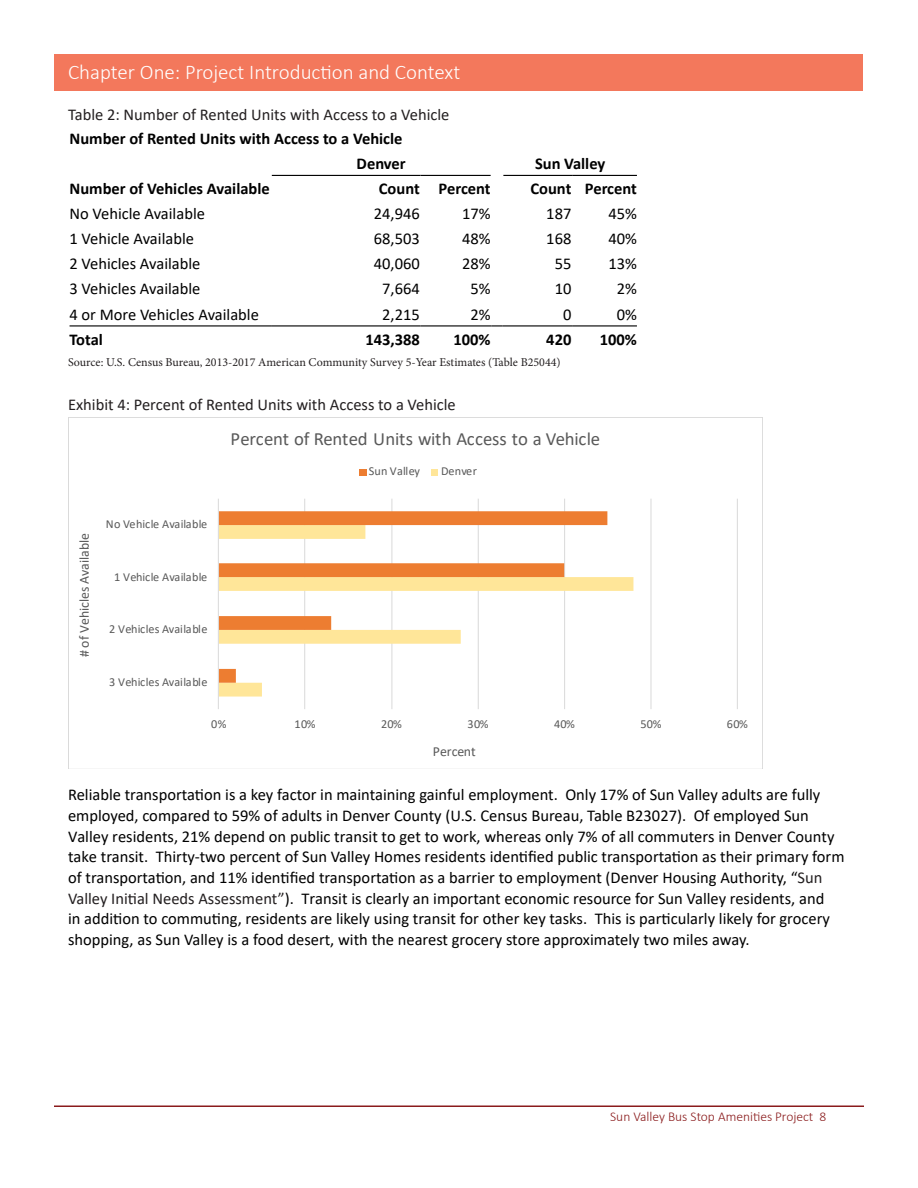
<style>
.page{position:relative;width:918px;height:1188px;background:#fff}
.page>*{position:absolute;margin:0;border:0;box-sizing:border-box;transform-origin:0 0}
.t1{font:300 21px "Calibri";color:#fff}
.t2{font:18.75px "Calibri";letter-spacing:-.005em;color:#595959}
.t3{font:16.5px/20.5px "Calibri";color:#000}
.t4{font:700 16.5px "Calibri";color:#000}
.t5{font:16.5px "Calibri";color:#231f20}
.t6{font:13.8px "Calibri";letter-spacing:.005em;color:#595959}
.t7{font:300 13.5px "Calibri";color:#8a1b1c}
.t8{font:12.15px "Calibri";letter-spacing:.01em;color:#595959}
.t9{font:12.15px "Calibri";letter-spacing:-.01em;color:#595959}
.t10{font:12px "Minion Pro";color:#231f20}
.s1{color:#231f20}
</style>
<div class="page">
<div style="left:55px;top:55px;width:808px;height:36px;background:#f3785c"></div>
<hr style="left:54px;top:1106px;width:810px;height:1px;background:#8a1b1c">
<hr style="left:304px;top:499px;width:1px;height:210px;background:#d9d9d9">
<hr style="left:391px;top:499px;width:1px;height:210px;background:#d9d9d9">
<hr style="left:478px;top:499px;width:1px;height:210px;background:#d9d9d9">
<hr style="left:564px;top:499px;width:1px;height:210px;background:#d9d9d9">
<hr style="left:651px;top:499px;width:1px;height:210px;background:#d9d9d9">
<hr style="left:737px;top:499px;width:1px;height:210px;background:#d9d9d9">
<svg style="left:219px;top:577px;width:414px;height:120px"></svg>
<svg style="left:219px;top:511px;width:388px;height:172px"></svg>
<hr style="left:218px;top:499px;width:1px;height:210px;background:#d9d9d9">
<div style="left:359px;top:469px;width:7px;height:7px;background:#ed7d31"></div>
<div style="left:431px;top:469px;width:7px;height:7px;background:#ffe699"></div>
<hr style="left:272px;top:175px;width:149px;height:1px;background:#000">
<hr style="left:421px;top:175px;width:70px;height:1px;background:#000">
<hr style="left:503px;top:175px;width:69px;height:1px;background:#000">
<hr style="left:572px;top:175px;width:65px;height:1px;background:#000">
<hr style="left:70px;top:325px;width:201px;height:1px;background:#000">
<hr style="left:271px;top:325px;width:150px;height:1px;background:#000">
<hr style="left:421px;top:325px;width:70px;height:1px;background:#000">
<svg style="left:491px;top:325px;width:12px;height:1px"></svg>
<hr style="left:503px;top:325px;width:69px;height:1px;background:#000">
<hr style="left:572px;top:325px;width:65px;height:1px;background:#000">
<p class="t1" style="left:68px;top:59px;width:394px">Chapter One: Project Introduction and Context</p>
<p class="t5" style="left:68px;top:103px;width:383px">Table 2: Number of Rented Units with Access to a Vehicle</p>
<p class="t4" style="left:70px;top:127px;width:334px">Number of Rented Units with Access to a Vehicle</p>
<p class="t4" style="left:357px;top:152px;width:51px">Denver</p>
<p class="t4" style="left:535px;top:152px;width:72px">Sun Valley</p>
<p class="t4" style="left:70px;top:177px;width:202px">Number of Vehicles Available</p>
<p class="t4" style="left:379px;top:177px;width:42px">Count</p>
<p class="t4" style="left:439px;top:177px;width:54px">Percent</p>
<p class="t4" style="left:531px;top:177px;width:42px">Count</p>
<p class="t4" style="left:585px;top:177px;width:54px">Percent</p>
<p class="t3" style="left:70px;top:203px;width:137px">No Vehicle Available</p>
<p class="t3" style="left:374px;top:203px;width:47px">24,946</p>
<p class="t3" style="left:462px;top:203px;width:30px">17%</p>
<p class="t3" style="left:546px;top:203px;width:27px">187</p>
<p class="t3" style="left:608px;top:203px;width:30px">45%</p>
<p class="t3" style="left:70px;top:228px;width:126px">1 Vehicle Available</p>
<p class="t3" style="left:374px;top:228px;width:47px">68,503</p>
<p class="t3" style="left:462px;top:228px;width:30px">48%</p>
<p class="t3" style="left:546px;top:228px;width:27px">168</p>
<p class="t3" style="left:608px;top:228px;width:30px">40%</p>
<p class="t3" style="left:70px;top:253px;width:132px">2 Vehicles Available</p>
<p class="t3" style="left:374px;top:253px;width:47px">40,060</p>
<p class="t3" style="left:462px;top:253px;width:30px">28%</p>
<p class="t3" style="left:555px;top:253px;width:18px">55</p>
<p class="t3" style="left:608px;top:253px;width:30px">13%</p>
<p class="t3" style="left:70px;top:278px;width:132px">3 Vehicles Available</p>
<p class="t3" style="left:382px;top:278px;width:39px">7,664</p>
<p class="t3" style="left:470px;top:278px;width:22px">5%</p>
<p class="t3" style="left:555px;top:278px;width:18px">10</p>
<p class="t3" style="left:617px;top:278px;width:22px">2%</p>
<p class="t3" style="left:70px;top:303px;width:191px">4 or More Vehicles Available</p>
<p class="t3" style="left:382px;top:303px;width:39px">2,215</p>
<p class="t3" style="left:470px;top:303px;width:22px">2%</p>
<p class="t3" style="left:563px;top:303px;width:10px">0</p>
<p class="t3" style="left:617px;top:303px;width:22px">0%</p>
<p class="t4" style="left:70px;top:328px;width:35px">Total</p>
<p class="t4" style="left:365px;top:328px;width:56px">143,388</p>
<p class="t4" style="left:454px;top:328px;width:39px">100%</p>
<p class="t4" style="left:546px;top:328px;width:27px">420</p>
<p class="t4" style="left:600px;top:328px;width:39px">100%</p>
<p class="t10" style="left:68px;top:354px;width:494px">Source: U.S. Census Bureau, 2013-2017 American Community Survey 5-Year Estimates (Table B25044)</p>
<p class="t5" style="left:68px;top:393px;width:389px">Exhibit 4: Percent of Rented Units with Access to a Vehicle</p>
<p class="t6" style="left:75px;top:657px;width:126px;rotate:-90deg"># of Vehicles Available</p>
<p class="t8" style="left:106px;top:516px;width:103px">No Vehicle Available</p>
<p class="t9" style="left:114px;top:568px;width:95px">1 Vehicle Available</p>
<p class="t8" style="left:109px;top:621px;width:100px">2 Vehicles Available</p>
<p class="t8" style="left:109px;top:674px;width:100px">3 Vehicles Available</p>
<p class="t2" style="left:231px;top:426px;width:371px">Percent of Rented Units with Access to a Vehicle</p>
<p class="t8" style="left:369px;top:463px;width:53px">Sun Valley</p>
<p class="t8" style="left:441px;top:463px;width:38px">Denver</p>
<p class="t8" style="left:211px;top:716px;width:17px">0%</p>
<p class="t8" style="left:295px;top:716px;width:22px">10%</p>
<p class="t8" style="left:381px;top:716px;width:22px">20%</p>
<p class="t8" style="left:468px;top:716px;width:22px">30%</p>
<p class="t8" style="left:554px;top:716px;width:22px">40%</p>
<p class="t8" style="left:640px;top:716px;width:22px">50%</p>
<p class="t8" style="left:727px;top:716px;width:22px">60%</p>
<p class="t6" style="left:433px;top:742px;width:44px">Percent</p>
<p class="t3" style="left:68px;top:784px;width:778px">Reliable transportation is a key factor in maintaining gainful employment. Only 17% of Sun Valley adults are fully employed, compared to 59% of adults in Denver County (U.S. Census Bureau, Table B23027). Of employed Sun Valley residents, 21% depend on public transit to get to work, whereas only 7% of all commuters in Denver County take transit. Thirty-two percent of Sun Valley Homes residents identified public transportation as their primary form of transportation, and 11% identified transportation as a barrier to employment (Denver Housing Authority, “<span class="s1">Sun Valley Initial Needs Assessment”</span>). Transit is clearly an important economic resource for Sun Valley residents, and<br>in addition to commuting, residents are likely using transit for other key tasks. This is particularly likely for grocery shopping, as Sun Valley is a food desert, with the nearest grocery store approximately two miles away.</p>
<p class="t7" style="left:610px;top:1109px;width:218px">Sun Valley Bus Stop Amenities Project 8</p>
</div>
